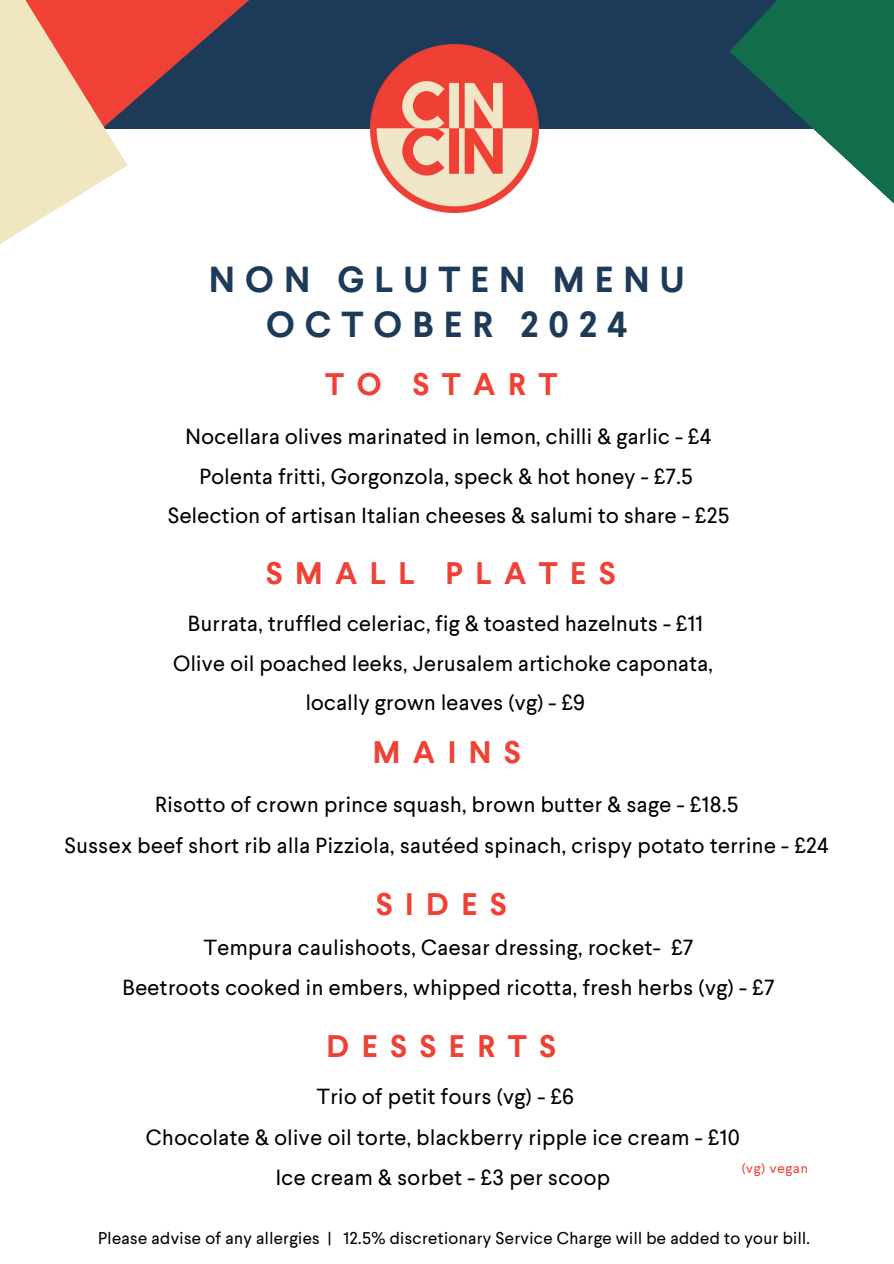
<style>
.page{position:relative;width:894px;height:1264px;background:#fff}
.page>*{position:absolute;margin:0;border:0;box-sizing:border-box;transform-origin:0 0}
.t1{font:700 36px/45px "Larsseit";letter-spacing:.28em;color:#1d3b58;text-align:center}
.t2{font:700 31.05px "Larsseit";letter-spacing:.4em;color:#ef4135}
.t3{font:21.75px/39.3px "Larsseit";letter-spacing:.025em;color:#000;text-align:center}
.t4{font:16.95px "Larsseit";letter-spacing:.025em;color:#000}
.t5{font:13.5px "Larsseit";letter-spacing:.065em;color:#ef4135}
</style>
<div class="page">
<div style="left:0;top:0;width:893px;height:128px;background:#1d3b58"></div>
<svg style="left:128px;top:0;width:340px;height:129px"></svg>
<svg style="left:0;top:0;width:128px;height:244px;fill:#f0e6c0"></svg>
<svg style="left:729px;top:0;width:164px;height:203px;fill:#116d4a"></svg>
<img style="left:370px;top:45px;width:168px;height:168px">
<h1 class="t1" style="left:209px;top:256px;width:477px">NON GLUTEN MENU<br>OCTOBER 2024</h1>
<h2 class="t2" style="left:325px;top:364px;width:233px">TO START</h2>
<h3 class="t3" style="left:168px;top:416px;width:563px">Nocellara olives marinated in lemon, chilli &amp; garlic - £4<br>Polenta fritti, Gorgonzola, speck &amp; hot honey - £7.5<br>Selection of artisan Italian cheeses &amp; salumi to share - £25</h3>
<h2 class="t2" style="left:266px;top:553px;width:351px">SMALL PLATES</h2>
<h3 class="t3" style="left:173px;top:603px;width:541px">Burrata, truffled celeriac, fig &amp; toasted hazelnuts - £11<br>Olive oil poached leeks, Jerusalem artichoke caponata, locally grown leaves (vg) - £9</h3>
<h2 class="t2" style="left:373px;top:732px;width:149px">MAINS</h2>
<h3 class="t3" style="left:65px;top:783px;width:765px;line-height:40.5px">Risotto of crown prince squash, brown butter &amp; sage - £18.5<br>Sussex beef short rib alla Pizziola, sautéed spinach, crispy potato terrine - £24</h3>
<h2 class="t2" style="left:376px;top:884px;width:132px">SIDES</h2>
<h3 class="t3" style="left:122px;top:925px;width:653px;line-height:40.5px">Tempura caulishoots, Caesar dressing, rocket- £7<br>Beetroots cooked in embers, whipped ricotta, fresh herbs (vg) - £7</h3>
<h2 class="t2" style="left:326px;top:1026px;width:231px">DESSERTS</h2>
<h3 class="t3" style="left:146px;top:1075px;width:595px;line-height:40.5px">Trio of petit fours (vg) - £6<br>Chocolate &amp; olive oil torte, blackberry ripple ice cream - £10<br>Ice cream &amp; sorbet - £3 per scoop</h3>
<h4 class="t5" style="left:741px;top:1159px;width:68px">(vg) vegan</h4>
<p class="t4" style="left:98px;top:1227px;width:713px">Please advise of any allergies | 12.5% discretionary Service Charge will be added to your bill.</p>
</div>
